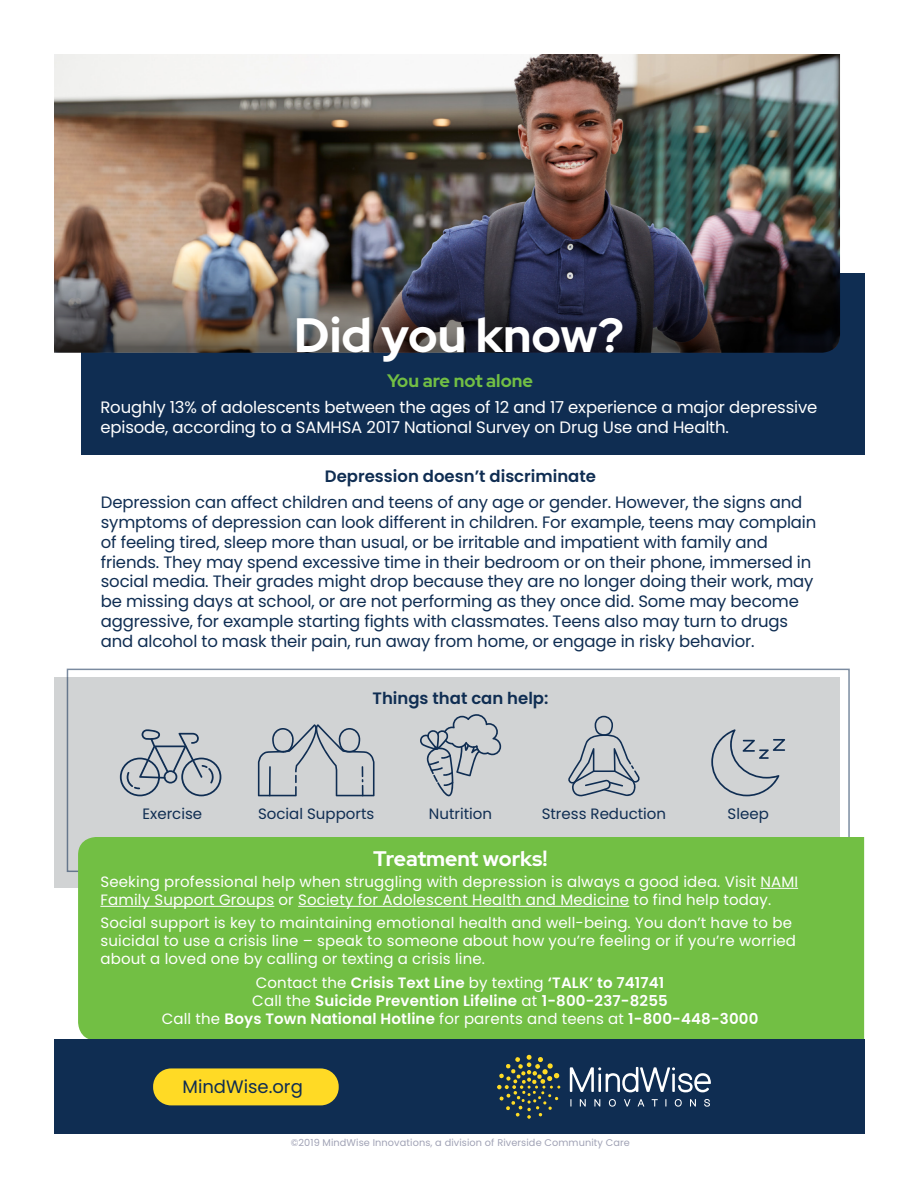
<style>
.page{position:relative;width:918px;height:1188px;background:#fff}
.page>*{position:absolute;margin:0;border:0;box-sizing:border-box;transform-origin:0 0}
.t1{font:700 48px "Red Hat Display";color:#fff}
.t2{font:700 21px "Red Hat Display";color:#fff}
.t3{font:700 18px "Red Hat Display";color:#72bf44}
.t4{font:18px "Poppins";color:#0f2d52}
.t5{font:16.5px/19.8px "Poppins";letter-spacing:-.01em;color:#0f2d52}
.t6{font:16.5px/19.8px "Poppins";letter-spacing:-.01em;color:#fff}
.t7{font:600 16.5px "Poppins";color:#0f2d52}
.t8{font:15px/18px "Poppins";letter-spacing:.01em;color:#fff}
.t9{font:600 15px/18px "Poppins";letter-spacing:.01em;color:#fff;text-align:center}
.t10{font:15px "Poppins";color:#0f2d52}
.t11{font:9.75px "Poppins";letter-spacing:.01em;color:#a0a2b5}
.s1{font-weight:400}
</style>
<div class="page">
<div style="left:81px;top:273px;width:783px;height:182px;background:#0f2d52"></div>
<img style="left:54px;top:54px;width:786px;height:299px">
<div style="left:54px;top:678px;width:786px;height:210px;background:#d1d3d4"></div>
<svg style="left:120px;top:729px;width:101px;height:67px"></svg>
<svg style="left:711px;top:729px;width:74px;height:67px"></svg>
<svg style="left:420px;top:714px;width:81px;height:82px"></svg>
<svg style="left:568px;top:716px;width:72px;height:80px"></svg>
<svg style="left:258px;top:724px;width:117px;height:72px"></svg>
<div style="left:78px;top:837px;width:786px;height:203px;background:#72bf44"></div>
<hr style="left:760px;top:888px;width:38px;height:1px;background:#fff">
<hr style="left:100px;top:906px;width:174px;height:1px;background:#fff">
<hr style="left:298px;top:906px;width:331px;height:1px;background:#fff">
<div style="left:54px;top:1040px;width:810px;height:94px;background:#0f2d52"></div>
<svg style="left:580px;top:1099px;width:6px;height:8px"></svg>
<svg style="left:594px;top:1099px;width:6px;height:8px"></svg>
<svg style="left:609px;top:1099px;width:7px;height:8px"></svg>
<svg style="left:624px;top:1099px;width:6px;height:8px"></svg>
<svg style="left:638px;top:1099px;width:6px;height:8px"></svg>
<svg style="left:652px;top:1099px;width:6px;height:8px"></svg>
<svg style="left:675px;top:1099px;width:7px;height:8px"></svg>
<svg style="left:690px;top:1099px;width:6px;height:8px"></svg>
<svg style="left:704px;top:1099px;width:6px;height:8px"></svg>
<svg style="left:570px;top:1067px;width:141px;height:25px"></svg>
<svg style="left:497px;top:1055px;width:63px;height:64px"></svg>
<div style="left:153px;top:1068px;width:186px;height:37px;background:#ffda25;border-radius:18px"></div>
<h1 class="t1" style="left:294px;top:304px;width:331px">Did you know?</h1>
<p class="t3" style="left:387px;top:369px;width:147px">You are not alone</p>
<p class="t6" style="left:100px;top:398px;width:718px">Roughly 13% of adolescents between the ages of 12 and 17 experience a major depressive episode, according to a SAMHSA 2017 National Survey on Drug Use and Health.</p>
<p class="t7" style="left:325px;top:466px;width:273px">Depression doesn’t discriminate</p>
<p class="t5" style="left:101px;top:493px;width:717px">Depression can affect children and teens of any age or gender. However, the signs and symptoms of depression can look different in children. For example, teens may complain of feeling tired, sleep more than usual, or be irritable and impatient with family and friends. They may spend excessive time in their bedroom or on their phone, immersed in social media. Their grades might drop because they are no longer doing their work, may be missing days at school, or are not performing as they once did. Some may become aggressive, for example starting fights with classmates. Teens also may turn to drugs and alcohol to mask their pain, run away from home, or engage in risky behavior.</p>
<p class="t7" style="left:372px;top:688px;width:178px">Things that can help:</p>
<p class="t10" style="left:143px;top:805px;width:61px">Exercise</p>
<p class="t10" style="left:258px;top:805px;width:118px">Social Supports</p>
<p class="t10" style="left:429px;top:805px;width:65px">Nutrition</p>
<p class="t10" style="left:542px;top:805px;width:126px">Stress Reduction</p>
<p class="t10" style="left:728px;top:805px;width:43px">Sleep</p>
<p class="t2" style="left:373px;top:845px;width:176px">Treatment works!</p>
<p class="t8" style="left:100px;top:873px;width:699px">Seeking professional help when struggling with depression is always a good idea. Visit NAMI<br>Family Support Groups or Society for Adolescent Health and Medicine to find help today.</p>
<p class="t8" style="left:100px;top:914px;width:697px">Social support is key to maintaining emotional health and well-being. You don’t have to be suicidal to use a crisis line – speak to someone about how you’re feeling or if you’re worried about a loved one by calling or texting a crisis line.</p>
<p class="t9" style="left:162px;top:973px;width:598px"><span class="s1">Contact the</span> Crisis Text Line <span class="s1">by texting</span> ‘TALK’ to 741741<br><span class="s1">Call the</span> Suicide Prevention Lifeline <span class="s1">at</span> 1-800-237-8255<br><span class="s1">Call the</span> Boys Town National Hotline <span class="s1">for parents and teens at</span> 1-800-448-3000</p>
<p class="t4" style="left:183px;top:1076px;width:122px">MindWise.org</p>
<p class="t11" style="left:291px;top:1137px;width:341px">©2019 MindWise Innovations, a division of Riverside Community Care</p>
</div>
